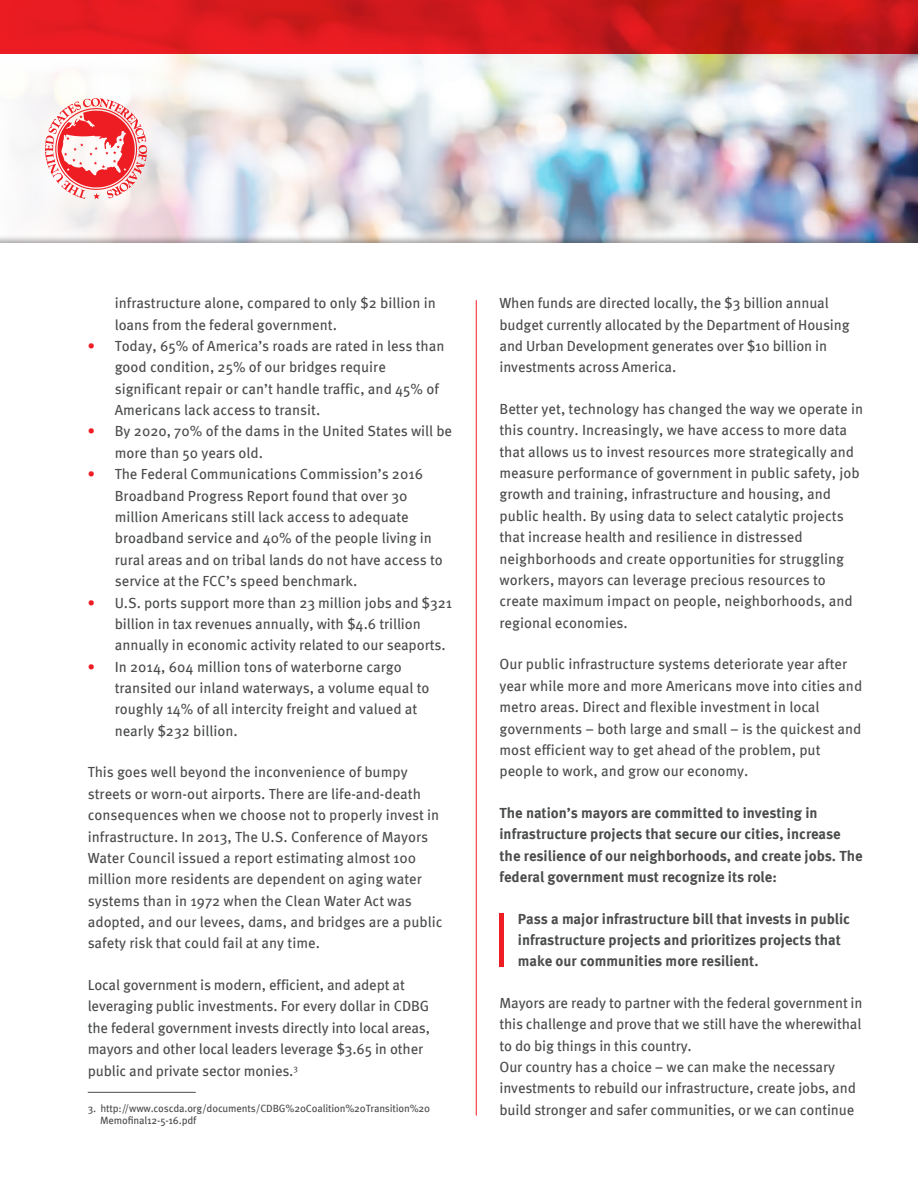
<style>
.page{position:relative;width:918px;height:1188px;background:#fff}
.page>*{position:absolute;margin:0;border:0;box-sizing:border-box;transform-origin:0 0}
.t1{font:14.7px/21.5px "Meta GEO";color:#4b4c4d}
.t2{font:700 14.7px/21.5px "Meta GEO";color:#4b4c4d}
.t3{font:10.5px/12.6px "Meta GEO";letter-spacing:-.015em;color:#4b4c4d}
.s1{font-weight:700;color:#ee1d23}
</style>
<div class="page">
<img style="left:20px;top:54px;width:898px;height:181px">
<svg style="left:0;top:0;width:917px;height:54px;background:#d3191c"></svg>
<hr style="left:917px;top:0;width:1px;height:54px;background:#ee1d23">
<svg style="left:45px;top:98px;width:102px;height:101px"></svg>
<hr style="left:476px;top:300px;width:1px;height:816px;background:#ee1d23">
<hr style="left:88px;top:1092px;width:108px;height:1px;background:#4b4c4d">
<hr style="left:500px;top:913px;width:4px;height:54px;background:#ee1d23">
<p class="t1" style="left:115px;top:292px;width:323px">infrastructure alone, compared to only $2 billion in loans from the federal government.</p>
<p class="t1" style="left:115px;top:334px;width:331px;text-indent:-27px"><span class="s1">•</span> Today, 65% of America’s roads are rated in less than good condition, 25% of our bridges require significant repair or can’t handle traffic, and 45% of Americans lack access to transit.</p>
<p class="t1" style="left:115px;top:420px;width:339px;text-indent:-27px"><span class="s1">•</span> By 2020, 70% of the dams in the United States will be more than 50 years old.</p>
<p class="t1" style="left:115px;top:463px;width:330px;text-indent:-27px"><span class="s1">•</span> The Federal Communications Commission’s 2016<br>Broadband Progress Report found that over 30 million Americans still lack access to adequate broadband service and 40% of the people living in rural areas and on tribal lands do not have access to service at the FCC’s speed benchmark.</p>
<p class="t1" style="left:115px;top:591px;width:339px;text-indent:-27px"><span class="s1">•</span> U.S. ports support more than 23 million jobs and $321 billion in tax revenues annually, with $4.6 trillion annually in economic activity related to our seaports.</p>
<p class="t1" style="left:115px;top:655px;width:316px;text-indent:-27px"><span class="s1">•</span> In 2014, 604 million tons of waterborne cargo transited our inland waterways, a volume equal to roughly 14% of all intercity freight and valued at nearly $232 billion.</p>
<p class="t1" style="left:88px;top:761px;width:356px">This goes well beyond the inconvenience of bumpy streets or worn-out airports. There are life-and-death consequences when we choose not to properly invest in infrastructure. In 2013, The U.S. Conference of Mayors Water Council issued a report estimating almost 100 million more residents are dependent on aging water systems than in 1972 when the Clean Water Act was adopted, and our levees, dams, and bridges are a public safety risk that could fail at any time.</p>
<p class="t1" style="left:88px;top:974px;width:344px">Local government is modern, efficient, and adept at leveraging public investments. For every dollar in CDBG the federal government invests directly into local areas, mayors and other local leaders leverage $3.65 in other public and private sector monies.<sup>3</sup></p>
<p class="t3" style="left:100px;top:1101px;width:331px;text-indent:-13px">3. http://www.coscda.org/documents/CDBG%20Coalition%20Transition%20<br>Memofinal12-5-16.pdf</p>
<p class="t1" style="left:500px;top:292px;width:352px">When funds are directed locally, the $3 billion annual budget currently allocated by the Department of Housing and Urban Development generates over $10 billion in investments across America.</p>
<p class="t1" style="left:500px;top:397px;width:365px">Better yet, technology has changed the way we operate in this country. Increasingly, we have access to more data that allows us to invest resources more strategically and measure performance of government in public safety, job growth and training, infrastructure and housing, and public health. By using data to select catalytic projects that increase health and resilience in distressed neighborhoods and create opportunities for struggling workers, mayors can leverage precious resources to create maximum impact on people, neighborhoods, and regional economies.</p>
<p class="t1" style="left:500px;top:653px;width:364px">Our public infrastructure systems deteriorate year after year while more and more Americans move into cities and metro areas. Direct and flexible investment in local governments – both large and small – is the quickest and most efficient way to get ahead of the problem, put people to work, and grow our economy.</p>
<p class="t2" style="left:500px;top:801px;width:365px">The nation’s mayors are committed to investing in infrastructure projects that secure our cities, increase the resilience of our neighborhoods, and create jobs. The federal government must recognize its role:</p>
<p class="t2" style="left:518px;top:907px;width:334px">Pass a major infrastructure bill that invests in public infrastructure projects and prioritizes projects that make our communities more resilient.</p>
<p class="t1" style="left:500px;top:991px;width:365px">Mayors are ready to partner with the federal government in this challenge and prove that we still have the wherewithal to do big things in this country.<br>Our country has a choice – we can make the necessary investments to rebuild our infrastructure, create jobs, and build stronger and safer communities, or we can continue</p>
</div>
